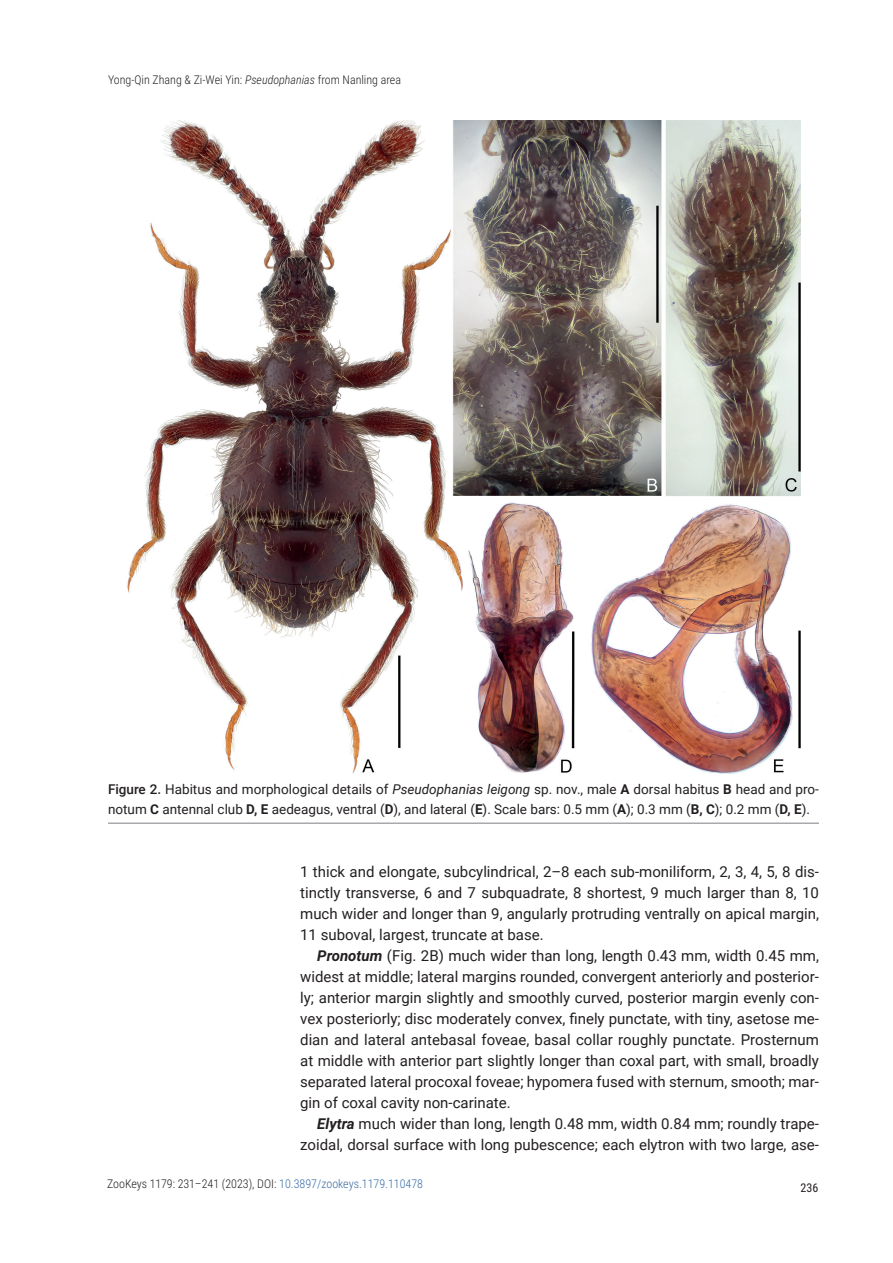
<style>
.page{position:relative;width:893px;height:1263px;background:#fff}
.page>*{position:absolute;margin:0;border:0;box-sizing:border-box;transform-origin:0 0}
.t1{font:15px/21px "Roboto";color:#231f20;text-align:justify}
.t2{font:13.5px/19.8px "Roboto";color:#231f20}
.t3{font:300 12px "Roboto Condensed";color:#231f20}
.t4{font:12px "Roboto Condensed";color:#231f20}
.s1{font-style:italic}
.s2{font-weight:500}
.s3{font-weight:700}
.s4{font-weight:700;font-style:italic}
.s5{color:#376ba5}
</style>
<div class="page">
<img style="left:127px;top:121px;width:673px;height:652px">
<hr style="left:108px;top:822px;width:711px;height:2px;background:#a8a9ad">
<p class="t3" style="left:108px;top:71px;width:295px">Yong-Qin Zhang &amp; Zi-Wei Yin: <span class="s1">Pseudophanias</span> from Nanling area</p>
<p class="t2" style="left:108px;top:779px;width:712px"><span class="s2">Figure 2.</span> Habitus and morphological details of <span class="s1">Pseudophanias leigong</span> sp. nov., male <span class="s3">A</span> dorsal habitus <span class="s3">B</span> head and pro&shy;notum <span class="s3">C</span> antennal club <span class="s3">D, E</span> aedeagus, ventral (<span class="s3">D</span>), and lateral (<span class="s3">E</span>). Scale bars: 0.5 mm (<span class="s3">A</span>); 0.3 mm (<span class="s3">B, C</span>); 0.2 mm (<span class="s3">D, E</span>).</p>
<p class="t1" style="left:300px;top:860px;width:520px">1 thick and elongate, subcylindrical, 2–8 each sub-moniliform, 2, 3, 4, 5, 8 dis&shy;tinctly transverse, 6 and 7 subquadrate, 8 shortest, 9 much larger than 8, 10 much wider and longer than 9, angularly protruding ventrally on apical margin, 11 suboval, largest, truncate at base.</p>
<p class="t1" style="left:300px;top:944px;width:520px;text-indent:17px"><span class="s4">Pronotum</span> (Fig. 2B) much wider than long, length 0.43 mm, width 0.45 mm, widest at middle; lateral margins rounded, convergent anteriorly and posterior&shy;ly; anterior margin slightly and smoothly curved, posterior margin evenly con&shy;vex posteriorly; disc moderately convex, finely punctate, with tiny, asetose me&shy;dian and lateral antebasal foveae, basal collar roughly punctate. Prosternum at middle with anterior part slightly longer than coxal part, with small, broadly separated lateral procoxal foveae; hypomera fused with sternum, smooth; mar&shy;gin of coxal cavity non-carinate.</p>
<p class="t1" style="left:300px;top:1112px;width:520px;text-align:right"><span class="s4">Elytra</span> much wider than long, length 0.48 mm, width 0.84 mm; roundly trape&shy;zoidal, dorsal surface with long pubescence; each elytron with two large, ase-</p>
<p class="t3" style="left:107px;top:1175px;width:318px">ZooKeys 1179: 231–241 (2023), DOI: <span class="s5">10.3897/zookeys.1179.110478</span></p>
<p class="t4" style="left:801px;top:1179px;width:19px">236</p>
</div>
